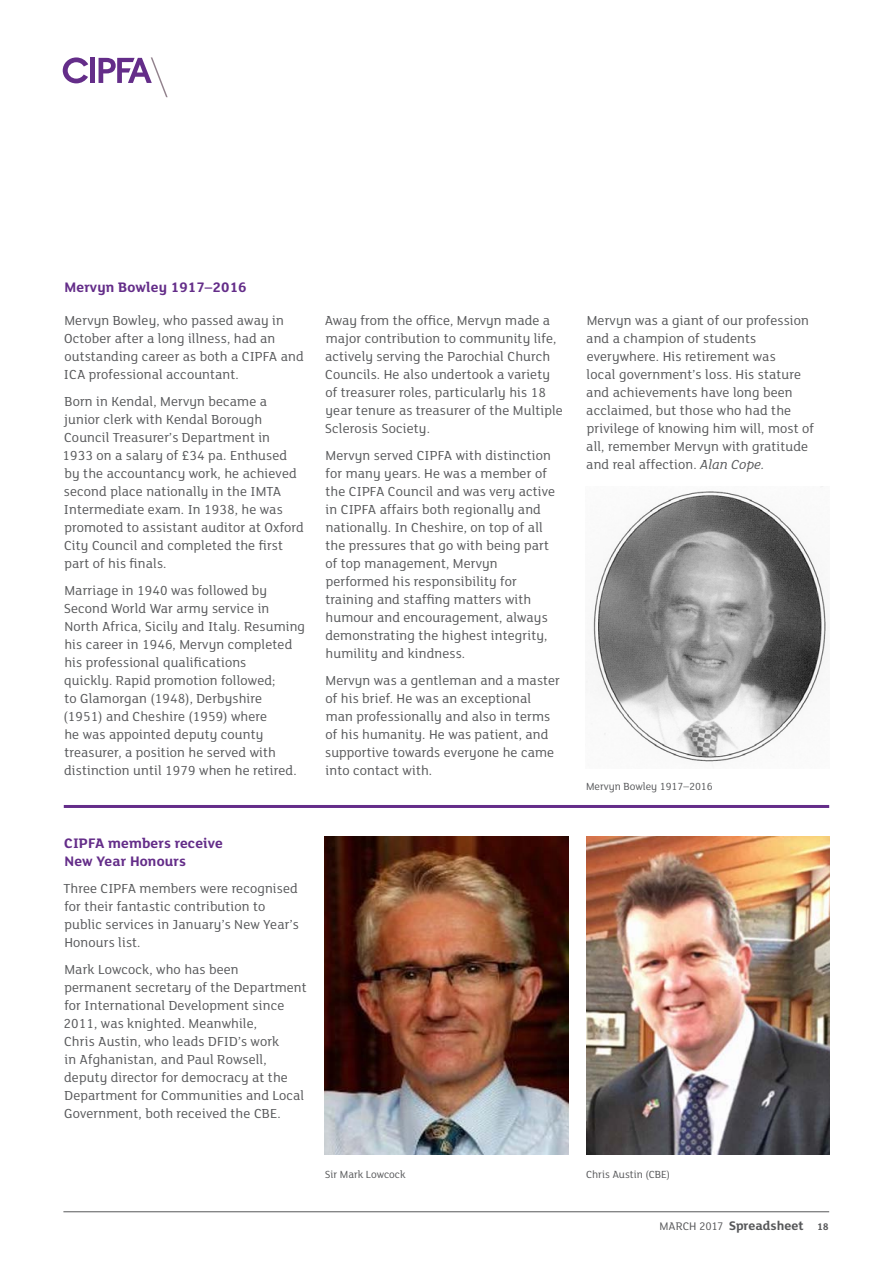
<style>
.page{position:relative;width:893px;height:1263px;background:#fff}
.page>*{position:absolute;margin:0;border:0;box-sizing:border-box;transform-origin:0 0}
.t1{font:700 15px/18px "FS Lola";letter-spacing:.01em;color:#642d89}
.t2{font:14.25px/18px "FS Lola";letter-spacing:.01em;color:#57585a}
.t3{font:700 13.5px "FS Lola";letter-spacing:.005em;color:#57585a}
.t4{font:11.25px "FS Lola";color:#57585a}
.s1{font-style:italic}
.s2{font-weight:400;font-size:12px}
.s3{font-size:10.5px}
</style>
<div class="page">
<hr style="left:63px;top:1211px;width:766px;height:1px;background:#57585a">
<div style="left:90px;top:58px;width:5px;height:25px;background:#642d89"></div>
<svg style="left:99px;top:57px;width:69px;height:40px"></svg>
<svg style="left:63px;top:57px;width:25px;height:26px"></svg>
<img style="left:586px;top:491px;width:240px;height:271px">
<img style="left:586px;top:836px;width:243px;height:318px">
<img style="left:325px;top:836px;width:243px;height:318px">
<hr style="left:64px;top:805px;width:765px;height:3px;background:#642d89">
<p class="t1" style="left:65px;top:277px;width:184px">Mervyn Bowley 1917–2016</p>
<p class="t2" style="left:64px;top:311px;width:241px">Mervyn Bowley, who passed away in October after a long illness, had an outstanding career as both a CIPFA and ICA professional accountant.</p>
<p class="t2" style="left:63px;top:392px;width:243px">Born in Kendal, Mervyn became a junior clerk with Kendal Borough Council Treasurer’s Department in<br>1933 on a salary of £34 pa. Enthused by the accountancy work, he achieved second place nationally in the IMTA Intermediate exam. In 1938, he was promoted to assistant auditor at Oxford City Council and completed the first part of his finals.</p>
<p class="t2" style="left:64px;top:581px;width:243px">Marriage in 1940 was followed by Second World War army service in North Africa, Sicily and Italy. Resuming his career in 1946, Mervyn completed his professional qualifications<br>quickly. Rapid promotion followed;<br>to Glamorgan (1948), Derbyshire<br>(1951) and Cheshire (1959) where<br>he was appointed deputy county treasurer, a position he served with distinction until 1979 when he retired.</p>
<p class="t2" style="left:325px;top:311px;width:240px">Away from the office, Mervyn made a major contribution to community life, actively serving the Parochial Church Councils. He also undertook a variety of treasurer roles, particularly his 18 year tenure as treasurer of the Multiple Sclerosis Society.</p>
<p class="t2" style="left:325px;top:446px;width:231px">Mervyn served CIPFA with distinction for many years. He was a member of the CIPFA Council and was very active in CIPFA affairs both regionally and nationally. In Cheshire, on top of all the pressures that go with being part of top management, Mervyn performed his responsibility for training and staffing matters with humour and encouragement, always demonstrating the highest integrity, humility and kindness.</p>
<p class="t2" style="left:325px;top:671px;width:236px">Mervyn was a gentleman and a master of his brief. He was an exceptional man professionally and also in terms of his humanity. He was patient, and supportive towards everyone he came into contact with.</p>
<p class="t1" style="left:64px;top:833px;width:160px">CIPFA members receive<br>New Year Honours</p>
<p class="t2" style="left:63px;top:878px;width:237px">Three CIPFA members were recognised for their fantastic contribution to public services in January’s New Year’s<br>Honours list.</p>
<p class="t2" style="left:64px;top:959px;width:245px">Mark Lowcock, who has been permanent secretary of the Department for International Development since 2011, was knighted. Meanwhile,<br>Chris Austin, who leads DFID’s work<br>in Afghanistan, and Paul Rowsell, deputy director for democracy at the Department for Communities and Local Government, both received the CBE.</p>
<p class="t2" style="left:586px;top:311px;width:229px">Mervyn was a giant of our profession and a champion of students everywhere. His retirement was<br>local government’s loss. His stature and achievements have long been acclaimed, but those who had the privilege of knowing him will, most of all, remember Mervyn with gratitude and real affection. <span class="s1">Alan Cope.</span></p>
<p class="t4" style="left:586px;top:779px;width:128px">Mervyn Bowley 1917–2016</p>
<p class="t4" style="left:325px;top:1167px;width:82px">Sir Mark Lowcock</p>
<p class="t4" style="left:586px;top:1167px;width:86px">Chris Austin (CBE)</p>
<p class="t3" style="left:659px;top:1216px;width:171px"><span class="s2">MARCH 2017</span> Spreadsheet <span class="s3">18</span></p>
</div>
